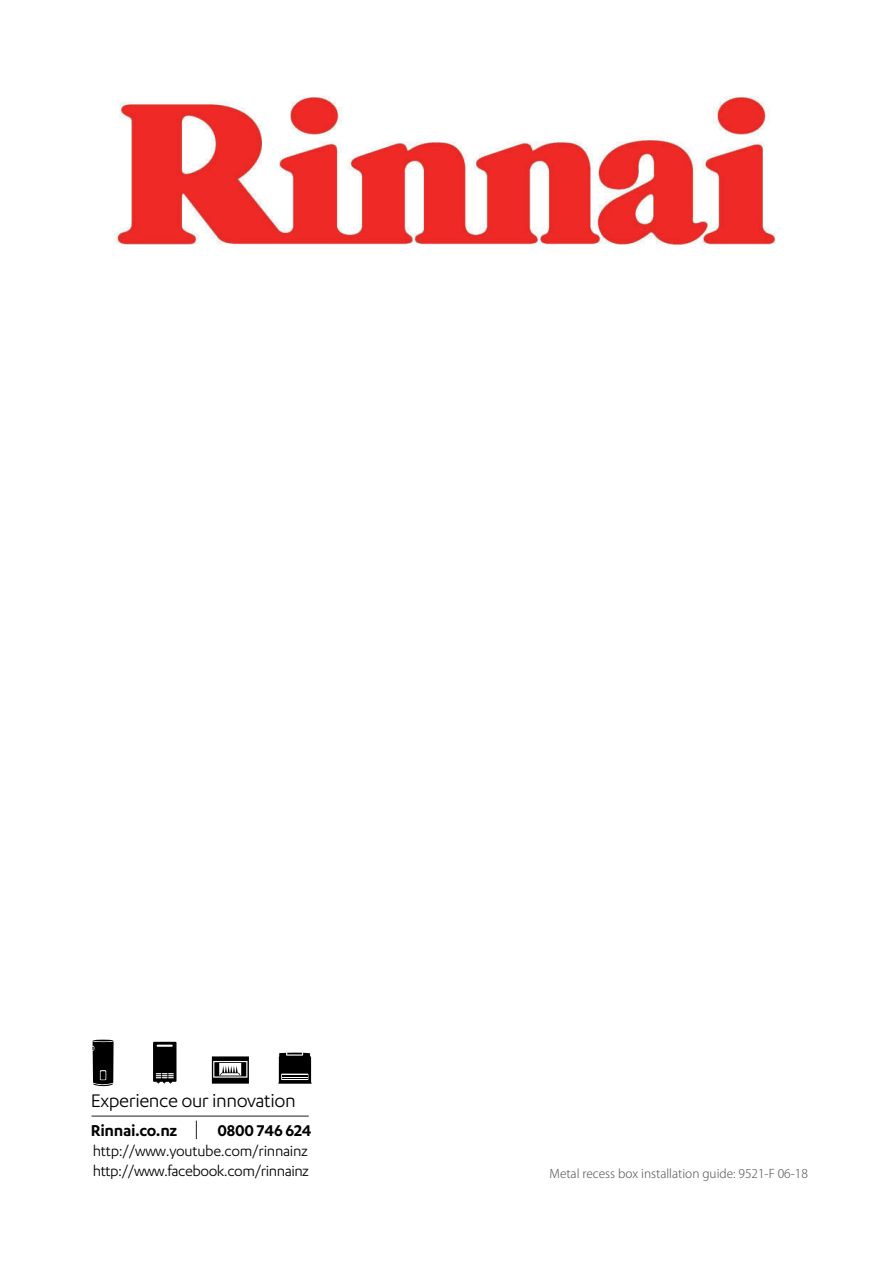
<style>
.page{position:relative;width:893px;height:1263px;background:#fff}
.page>*{position:absolute;margin:0;border:0;box-sizing:border-box;transform-origin:0 0}
.t1{font:21.15px "Karbon";letter-spacing:-.02em;color:#000}
.t2{font:600 18.15px "Karbon";letter-spacing:-.015em;color:#000}
.t3{font:16.65px/20px "Karbon";letter-spacing:-.03em;color:#000}
.t4{font:300 12px "Koz Go Pr 6 N";color:#57585a}
</style>
<div class="page">
<hr style="left:92px;top:1116px;width:217px;height:1px;background:#231f20">
<svg style="left:196px;top:1120px;width:1px;height:19px"></svg>
<svg style="left:212px;top:1056px;width:37px;height:28px"></svg>
<svg style="left:278px;top:1052px;width:34px;height:32px"></svg>
<svg style="left:153px;top:1042px;width:23px;height:42px"></svg>
<svg style="left:92px;top:1040px;width:22px;height:46px"></svg>
<img style="left:114px;top:96px;width:662px;height:149px">
<p class="t1" style="left:91px;top:1088px;width:207px">Experience our innovation</p>
<p class="t2" style="left:218px;top:1120px;width:96px">0800 746 624</p>
<p class="t3" style="left:93px;top:1140px;width:218px">http://www.youtube.com/rinnainz http://www.facebook.com/rinnainz</p>
<p class="t2" style="left:91px;top:1120px;width:88px">Rinnai.co.nz</p>
<p class="t4" style="left:550px;top:1167px;width:260px">Metal recess box installation guide: 9521-F 06-18</p>
</div>
